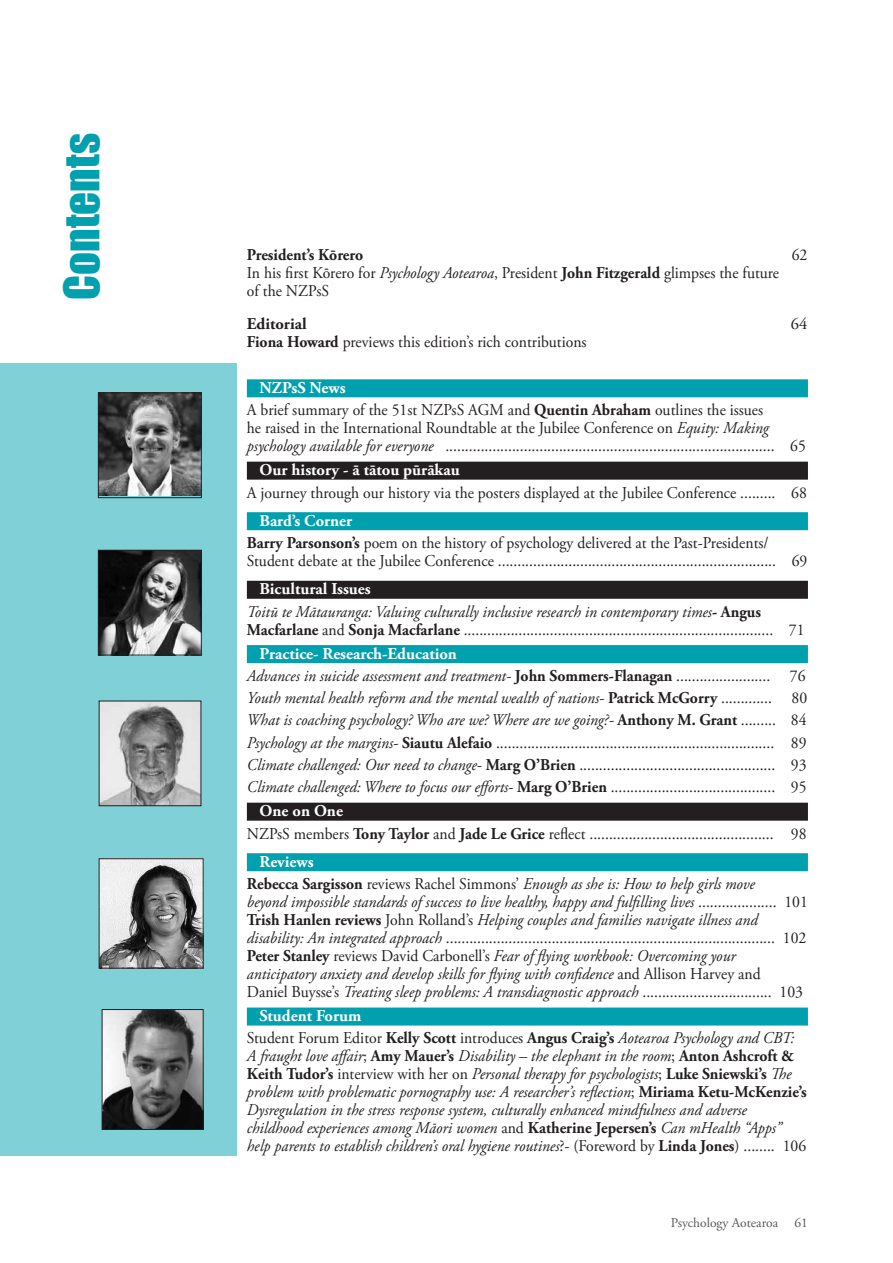
<style>
.page{position:relative;width:893px;height:1263px;background:#fff}
.page>*{position:absolute;margin:0;border:0;box-sizing:border-box;transform-origin:0 0}
.t1{font:45px "Impact";color:#00a0af}
.t2{font:italic 16.5px/18px "Adobe Garamond Pro";color:#231f20;scale:.95 1}
.t3{font:16.5px/22.2px "Adobe Garamond Pro";color:#231f20;scale:.95 1}
.t4{font:700 16.5px "Adobe Garamond Pro";color:#fff}
.t5{font:700 16.5px "Adobe Garamond Pro";color:#231f20;scale:.95 1}
.t6{font:700 16.5px "Adobe Garamond Pro";color:#231f20}
.t7{font:16.5px "Adobe Garamond Pro";color:#231f20}
.t8{font:13.5px "Adobe Garamond Pro";color:#58595b}
.s1{font-style:italic}
.s2{font-weight:700}
.s3{font-weight:700;color:#fff}
.s4{font-weight:700;font-style:normal;color:#fff}
.s5{font-weight:700;font-style:normal}
.s6{font-style:normal}
</style>
<div class="page">
<div style="left:247px;top:379px;width:561px;height:18px;background:#00a0af"></div>
<div style="left:247px;top:462px;width:561px;height:18px;background:#231f20"></div>
<div style="left:247px;top:512px;width:561px;height:18px;background:#00a0af"></div>
<div style="left:247px;top:581px;width:561px;height:18px;background:#231f20"></div>
<div style="left:247px;top:645px;width:561px;height:18px;background:#00a0af"></div>
<div style="left:247px;top:803px;width:561px;height:18px;background:#231f20"></div>
<div style="left:247px;top:853px;width:561px;height:18px;background:#00a0af"></div>
<div style="left:247px;top:1007px;width:561px;height:18px;background:#00a0af"></div>
<div style="left:0;top:363px;width:237px;height:792px;background:#80d0d7"></div>
<img style="left:100px;top:395px;width:100px;height:101px">
<div style="left:98px;top:393px;width:104px;height:105px;border:1px solid #231f20"></div>
<img style="left:104px;top:1011px;width:97px;height:117px">
<div style="left:102px;top:1009px;width:101px;height:121px;border:1px solid #231f20"></div>
<img style="left:101px;top:860px;width:100px;height:106px">
<div style="left:99px;top:858px;width:104px;height:110px;border:1px solid #231f20"></div>
<img style="left:101px;top:703px;width:98px;height:101px">
<img style="left:100px;top:552px;width:100px;height:101px">
<div style="left:98px;top:550px;width:104px;height:105px;border:1px solid #231f20"></div>
<h1 class="t1" style="left:47px;top:300px;width:168px;rotate:-90deg">Contents</h1>
<p class="t5" style="left:247px;top:245px;width:124px">President’s Kōrero</p>
<p class="t3" style="left:792px;top:244px;width:18px">62</p>
<p class="t3" style="left:247px;top:264px;width:562px;line-height:18px">In his first Kōrero for <span class="s1">Psychology Aotearoa</span>, President <span class="s2">John Fitzgerald</span> glimpses the future of the NZPsS</p>
<p class="t6" style="left:247px;top:314px;width:61px">Editorial</p>
<p class="t7" style="left:791px;top:313px;width:18px">64</p>
<p class="t3" style="left:247px;top:331px;width:359px"><span class="s2">Fiona Howard</span> previews this edition’s rich contributions</p>
<p class="t3" style="left:247px;top:377px;width:545px;text-indent:13px"><span class="s3">NZPsS News<br></span>A brief summary of the 51st NZPsS AGM and <span class="s2">Quentin Abraham</span> outlines the issues</p>
<p class="t3" style="left:247px;top:419px;width:590px;line-height:18px">he raised in the International Roundtable at the Jubilee Conference on <span class="s1">Equity: Making psychology available for everyone</span> .................................................................................... 65</p>
<p class="t4" style="left:260px;top:460px;width:202px">Our history - ā tātou pūrākau</p>
<p class="t3" style="left:247px;top:482px;width:591px">A journey through our history via the posters displayed at the Jubilee Conference ......... 68</p>
<p class="t3" style="left:247px;top:510px;width:551px;text-indent:13px"><span class="s3">Bard’s Corner<br></span><span class="s2">Barry Parsonson’s</span> poem on the history of psychology delivered at the Past-Presidents/</p>
<p class="t3" style="left:247px;top:550px;width:592px">Student debate at the Jubilee Conference ....................................................................... 69</p>
<p class="t2" style="left:247px;top:578px;width:543px;line-height:22.2px;text-indent:13px"><span class="s4">Bicultural Issues<br></span>Toitū te Mātauranga: Valuing culturally inclusive research in contemporary times<span class="s5">- Angus</span></p>
<p class="t3" style="left:260px;top:618px;width:575px;line-height:24px;text-indent:-13px"><span class="s2">Macfarlane</span> and <span class="s2">Sonja Macfarlane</span> ............................................................................... 71<br><span class="s3">Practice- Research-Education</span></p>
<p class="t2" style="left:247px;top:665px;width:591px;line-height:22.2px;text-align:justify">Advances in suicide assessment and treatment- <span class="s5">John Sommers-Flanagan</span> <span class="s6">........................ 76<br></span>Youth mental health reform and the mental wealth of nations- <span class="s5">Patrick McGorry</span> <span class="s6">............. 80<br></span>What is coaching psychology? Who are we? Where are we going?- <span class="s5">Anthony M. Grant</span> <span class="s6">......... 84<br></span>Psychology at the margins- <span class="s5">Siautu Alefaio</span> <span class="s6">....................................................................... 89<br></span>Climate challenged: Our need to change- <span class="s5">Marg O’Brien</span> <span class="s6">.................................................. 93<br></span>Climate challenged: Where to focus our efforts- <span class="s5">Marg O’Brien</span> <span class="s6">.......................................... 95</span></p>
<p class="t3" style="left:247px;top:800px;width:591px;text-indent:13px"><span class="s3">One on One<br></span>NZPsS members <span class="s2">Tony Taylor</span> and <span class="s2">Jade Le Grice</span> reflect ............................................... 98</p>
<p class="t2" style="left:247px;top:851px;width:536px;line-height:22.2px;text-indent:13px"><span class="s4">Reviews<br></span><span class="s5">Rebecca Sargisson</span> <span class="s6">reviews Rachel Simmons’</span> Enough as she is: How to help girls move</p>
<p class="t2" style="left:247px;top:893px;width:592px">beyond impossible standards of success to live healthy, happy and fulfilling lives <span class="s6">.................... 101<br></span><span class="s5">Trish Hanlen reviews</span> <span class="s6">John Rolland’s</span> Helping couples and families navigate illness and disability: An integrated approach <span class="s6">.................................................................................... 102<br></span><span class="s5">Peter Stanley</span> <span class="s6">reviews David Carbonell’s</span> Fear of flying workbook: Overcoming your anticipatory anxiety and develop skills for flying with confidence <span class="s6">and Allison Harvey and<br>Daniel Buysse’s</span> Treating sleep problems: A transdiagnostic approach <span class="s6">................................. 103</span></p>
<p class="t3" style="left:247px;top:1005px;width:578px;text-indent:13px"><span class="s3">Student Forum<br></span>Student Forum Editor <span class="s2">Kelly Scott</span> introduces <span class="s2">Angus Craig’s</span> <span class="s1">Aotearoa Psychology and CBT:</span></p>
<p class="t2" style="left:247px;top:1048px;width:591px">A fraught love affair<span class="s6">;</span> <span class="s5">Amy Mauer’s</span> Disability – the elephant in the room<span class="s6">;</span> <span class="s5">Anton Ashcroft &amp; Keith Tudor’s</span> <span class="s6">interview with her on</span> Personal therapy for psychologists<span class="s6">;</span> <span class="s5">Luke Sniewski’s</span> The problem with problematic pornography use: A researcher’s reflection<span class="s6">;</span> <span class="s5">Miriama Ketu-McKenzie’s </span>Dysregulation in the stress response system, culturally enhanced mindfulness and adverse childhood experiences among Māori women <span class="s6">and</span> <span class="s5">Katherine Jepersen’s</span> Can mHealth “Apps” help parents to establish children’s oral hygiene routines<span class="s6">?- (Foreword by</span> <span class="s5">Linda Jones</span><span class="s6">) ........ 106</span></p>
<p class="t8" style="left:671px;top:1215px;width:139px">Psychology Aotearoa 61</p>
</div>
